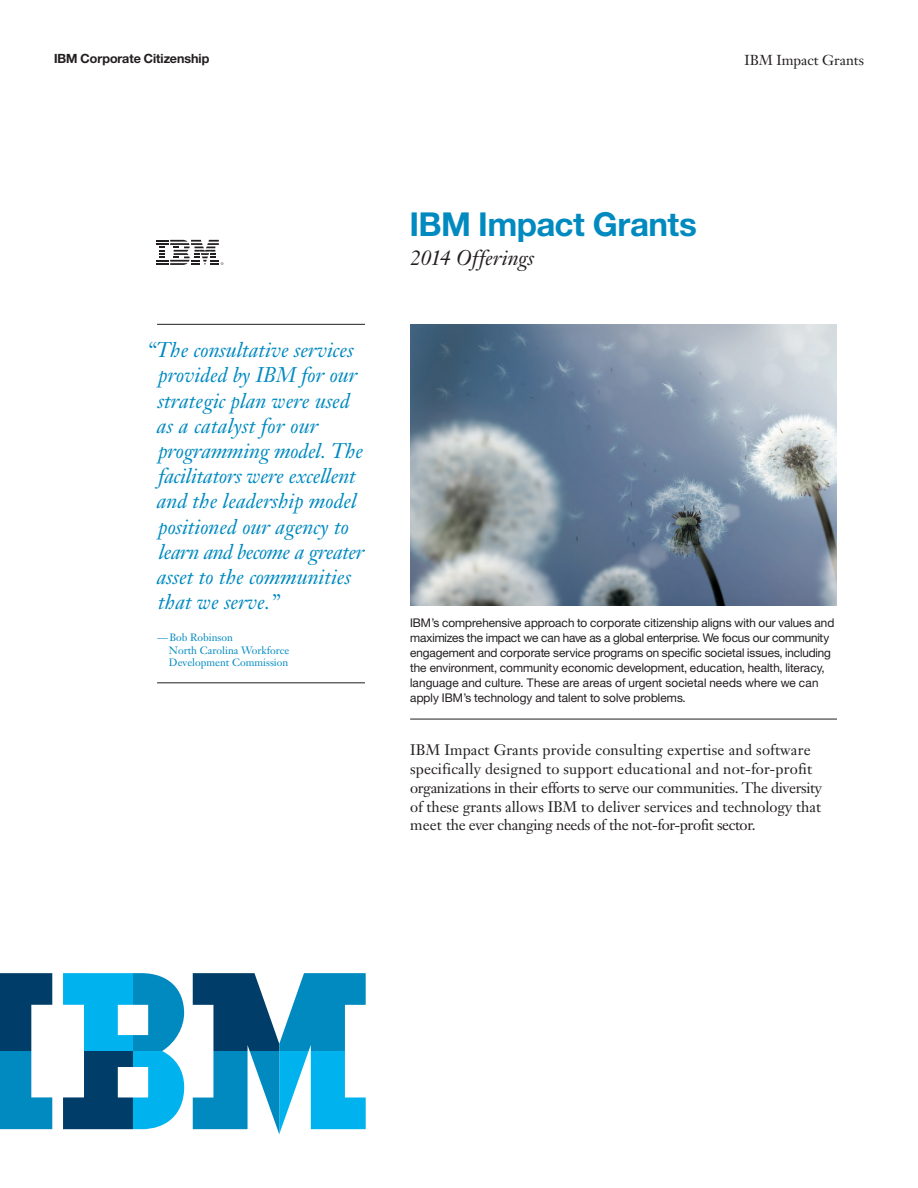
<style>
.page{position:relative;width:918px;height:1188px;background:#fff}
.page>*{position:absolute;margin:0;border:0;box-sizing:border-box;transform-origin:0 0}
.t1{font:33px "Helv Neue Boldfor IBM";color:#008ac0}
.t2{font:italic 21px/25.2px "Janson Text LT Pro";color:#008ac0}
.t3{font:italic 21px "Janson Text LT Pro";color:#231f20}
.t4{font:15px/18.8px "Janson Text LT Pro";letter-spacing:-.005em;color:#231f20}
.t5{font:14.25px "Janson Text LT Pro";color:#231f20}
.t6{font:12.75px "Helv Neue Boldfor IBM";color:#231f20}
.t7{font:12px/15px "Helv Neue Romanfor IBM";color:#231f20}
.t8{font:10.5px/12.8px "Janson Text LT Pro";color:#008ac0}
</style>
<div class="page">
<svg style="left:156px;top:240px;width:67px;height:25px"></svg>
<svg style="left:0;top:973px;width:52px;height:156px"></svg>
<svg style="left:193px;top:973px;width:173px;height:161px"></svg>
<svg style="left:63px;top:973px;width:121px;height:156px"></svg>
<hr style="left:410px;top:719px;width:427px;height:1px;background:#231f20">
<img style="left:410px;top:324px;width:427px;height:282px">
<hr style="left:157px;top:324px;width:208px;height:1px;background:#231f20">
<hr style="left:157px;top:682px;width:208px;height:1px;background:#231f20">
<p class="t6" style="left:54px;top:51px;width:157px">IBM Corporate Citizenship</p>
<p class="t5" style="left:745px;top:51px;width:121px">IBM Impact Grants</p>
<p class="t2" style="left:157px;top:337px;width:209px;text-indent:-10px">“The consultative services provided by IBM for our strategic plan were used as a catalyst for our programming model. The facilitators were excellent and the leadership model positioned our agency to learn and become a greater asset to the communities that we serve.”</p>
<p class="t8" style="left:169px;top:631px;width:122px;text-indent:-11px">—Bob Robinson<br>North Carolina Workforce<br>Development Commission</p>
<h1 class="t1" style="left:410px;top:204px;width:289px">IBM Impact Grants</h1>
<h2 class="t3" style="left:410px;top:245px;width:126px">2014 Offerings</h2>
<p class="t7" style="left:410px;top:615px;width:426px">IBM’s comprehensive approach to corporate citizenship aligns with our values and maximizes the impact we can have as a global enterprise. We focus our community engagement and corporate service programs on specific societal issues, including the environment, community economic development, education, health, literacy, language and culture. These are areas of urgent societal needs where we can apply IBM’s technology and talent to solve problems.</p>
<p class="t4" style="left:410px;top:741px;width:413px">IBM Impact Grants provide consulting expertise and software specifically designed to support educational and not-for-profit organizations in their efforts to serve our communities. The diversity of these grants allows IBM to deliver services and technology that meet the ever changing needs of the not-for-profit sector.</p>
</div>
